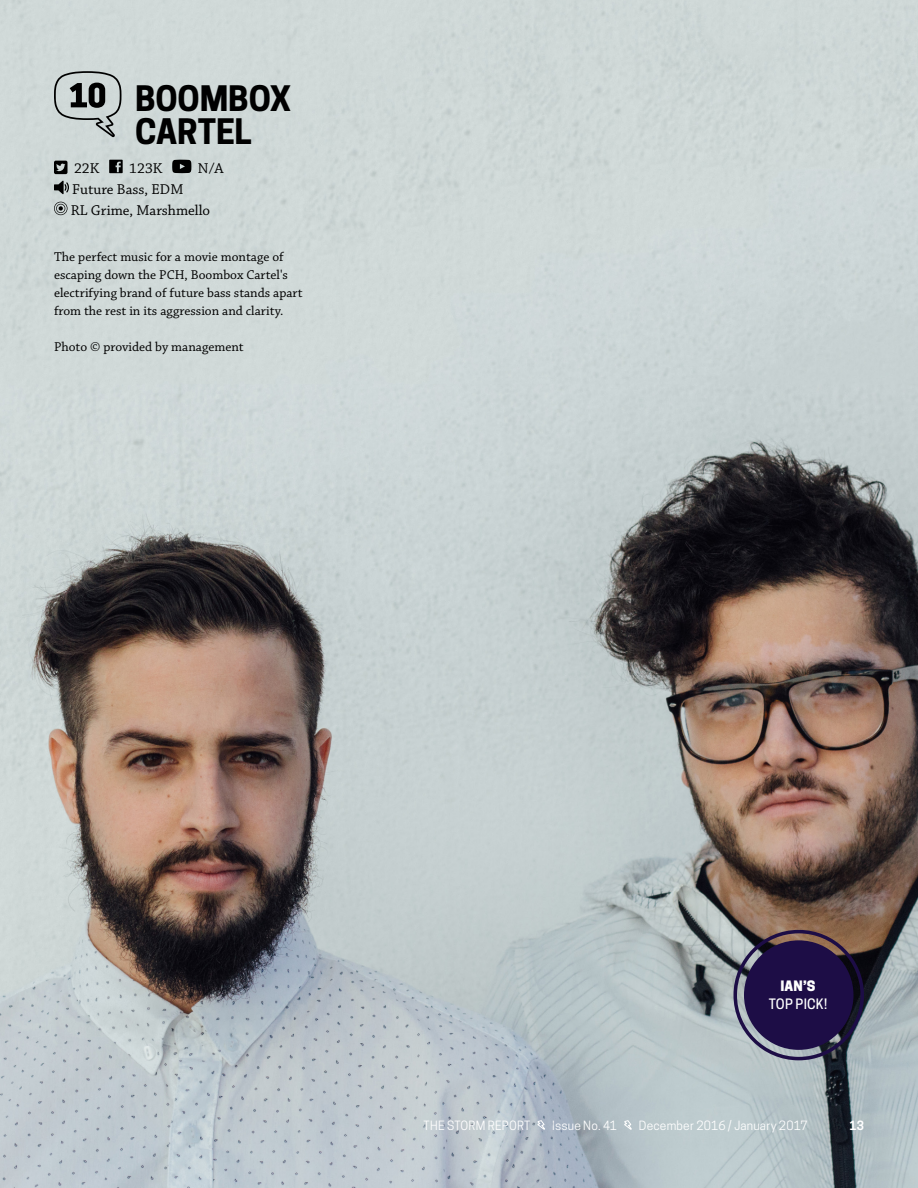
<style>
.page{position:relative;width:918px;height:1188px;background:#fff}
.page>*{position:absolute;margin:0;border:0;box-sizing:border-box;transform-origin:0 0}
.t1{font:700 33px/33px "Cooper Hewitt";letter-spacing:-.005em;color:#000}
.t2{font:15px/21px "Chaparral Pro";color:#000}
.t3{font:13.5px/18px "Chaparral Pro";color:#000}
.t4{font:500 13.5px "Cooper Hewitt";letter-spacing:.01em;color:#fff}
.t5{font:800 13.5px "Cooper Hewitt";color:#fff}
.t6{font:12px "Cooper Hewitt";letter-spacing:.015em;color:#fff}
.t7{font:600 12px "Cooper Hewitt";color:#fff}
</style>
<div class="page">
<img style="left:0;top:0;width:918px;height:1188px">
<svg style="left:54px;top:161px;width:14px;height:13px"></svg>
<svg style="left:109px;top:160px;width:14px;height:13px"></svg>
<svg style="left:172px;top:160px;width:19px;height:13px"></svg>
<svg style="left:54px;top:181px;width:15px;height:13px"></svg>
<svg style="left:54px;top:202px;width:14px;height:13px"></svg>
<svg style="left:537px;top:1120px;width:9px;height:10px"></svg>
<svg style="left:624px;top:1120px;width:8px;height:10px"></svg>
<svg style="left:54px;top:71px;width:67px;height:66px;background:#a3aaa9"></svg>
<div style="left:744px;top:940px;width:110px;height:110px;background:#1d0d46;border-radius:50%"></div>
<div style="left:733px;top:930px;width:131px;height:130px;border:4px solid #1d0d46;border-radius:50%"></div>
<div style="left:751px;top:947px;width:96px;height:96px;border:4px solid #1d0d46;border-radius:50%"></div>
<h1 class="t1" style="left:135px;top:82px;width:158px">BOOMBOX<br>CARTEL</h1>
<p class="t2" style="left:74px;top:159px;width:27px">22K</p>
<p class="t2" style="left:129px;top:159px;width:35px">123K</p>
<p class="t2" style="left:198px;top:159px;width:27px">N/A</p>
<p class="t2" style="left:71px;top:180px;width:141px">Future Bass, EDM<br>RL Grime, Marshmello</p>
<p class="t3" style="left:54px;top:248px;width:250px">The perfect music for a movie montage of escaping down the PCH, Boombox Cartel's electrifying brand of future bass stands apart from the rest in its aggression and clarity.</p>
<p class="t3" style="left:54px;top:338px;width:191px">Photo © provided by management</p>
<p class="t5" style="left:780px;top:978px;width:37px">IAN’S</p>
<p class="t4" style="left:769px;top:996px;width:60px">TOP PICK!</p>
<p class="t6" style="left:424px;top:1118px;width:108px">THE STORM REPORT</p>
<p class="t6" style="left:552px;top:1118px;width:66px">Issue No. 41</p>
<p class="t6" style="left:639px;top:1118px;width:170px">December 2016 / January 2017</p>
<p class="t7" style="left:849px;top:1118px;width:16px">13</p>
</div>
